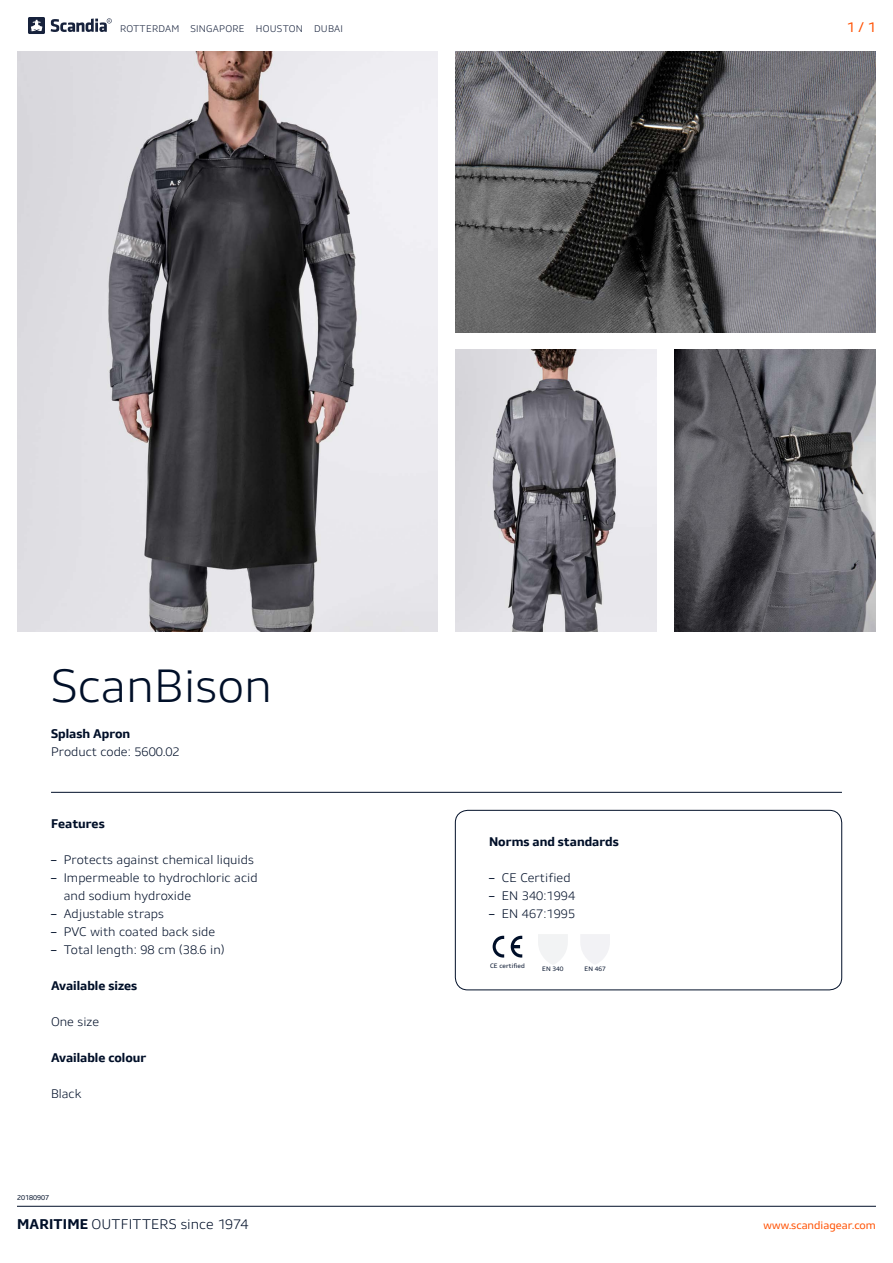
<style>
.page{position:relative;width:893px;height:1263px;background:#fff}
.page>*{position:absolute;margin:0;border:0;box-sizing:border-box;transform-origin:0 0}
.t1{font:300 45px "Stratus";color:#000f28}
.t2{font:300 13.5px "Stratus";color:#000f28}
.t3{font:13.5px "Stratus";color:#ff5000}
.t4{font:300 12px/18px "Stratus";color:#000f28}
.t5{font:700 12px "Stratus";color:#000f28}
.t6{font:10.5px "Stratus";color:#ff5000}
.t7{font:300 9.3px "Stratus";letter-spacing:.02em;color:#17223c}
.t8{font:6.75px "Stratus";color:#000f28}
.t9{font:6.15px "Stratus";color:#000f29}
.s1{font-weight:400}
.s2{font-weight:700}
</style>
<div class="page">
<hr style="left:51px;top:792px;width:791px;height:1px;background:#000f28">
<svg style="left:455px;top:810px;width:387px;height:180px"></svg>
<svg style="left:493px;top:936px;width:11px;height:21px"></svg>
<svg style="left:511px;top:936px;width:11px;height:21px"></svg>
<div style="left:535px;top:934px;width:36px;height:43px;background:#fff"></div>
<svg style="left:538px;top:934px;width:30px;height:30px"></svg>
<svg style="left:580px;top:934px;width:30px;height:31px"></svg>
<img style="left:17px;top:51px;width:421px;height:580px">
<img style="left:455px;top:51px;width:421px;height:282px">
<img style="left:455px;top:350px;width:202px;height:281px">
<img style="left:674px;top:350px;width:202px;height:281px">
<hr style="left:17px;top:1206px;width:859px;height:1px;background:#000f28">
<svg style="left:51px;top:18px;width:61px;height:14px"></svg>
<svg style="left:28px;top:17px;width:17px;height:17px"></svg>
<p class="t7" style="left:120px;top:22px;width:225px">ROTTERDAM SINGAPORE HOUSTON DUBAI</p>
<p class="t3" style="left:847px;top:18px;width:31px">1 / 1</p>
<h1 class="t1" style="left:51px;top:655px;width:223px">ScanBison</h1>
<p class="t5" style="left:51px;top:725px;width:81px">Splash Apron</p>
<p class="t4" style="left:51px;top:743px;width:130px">Product code: 5600.02</p>
<p class="t5" style="left:51px;top:815px;width:55px">Features</p>
<p class="t4" style="left:51px;top:851px;width:204px"><span class="s1">–</span> Protects against chemical liquids</p>
<p class="t4" style="left:64px;top:869px;width:195px;text-indent:-13px"><span class="s1">–</span> Impermeable to hydrochloric acid and sodium hydroxide</p>
<p class="t4" style="left:51px;top:905px;width:114px"><span class="s1">–</span> Adjustable straps</p>
<p class="t4" style="left:51px;top:923px;width:166px"><span class="s1">–</span> PVC with coated back side</p>
<p class="t4" style="left:51px;top:941px;width:175px"><span class="s1">–</span> Total length: 98 cm (38.6 in)</p>
<p class="t5" style="left:51px;top:977px;width:88px">Available sizes</p>
<p class="t4" style="left:51px;top:1013px;width:50px">One size</p>
<p class="t5" style="left:51px;top:1049px;width:97px">Available colour</p>
<p class="t4" style="left:51px;top:1085px;width:32px">Black</p>
<p class="t8" style="left:17px;top:1193px;width:34px">20180907</p>
<p class="t5" style="left:489px;top:833px;width:131px">Norms and standards</p>
<p class="t4" style="left:489px;top:869px;width:83px"><span class="s1">–</span> CE Certified</p>
<p class="t4" style="left:489px;top:887px;width:88px"><span class="s1">–</span> EN 340:1994</p>
<p class="t4" style="left:489px;top:905px;width:88px"><span class="s1">–</span> EN 467:1995</p>
<p class="t9" style="left:490px;top:962px;width:36px">CE certified</p>
<p class="t9" style="left:542px;top:965px;width:23px">EN 340</p>
<p class="t9" style="left:584px;top:965px;width:23px">EN 467</p>
<p class="t2" style="left:17px;top:1215px;width:233px"><span class="s2">MARITIME</span> OUTFITTERS since 1974</p>
<p class="t6" style="left:763px;top:1218px;width:114px">www.scandiagear.com</p>
</div>
